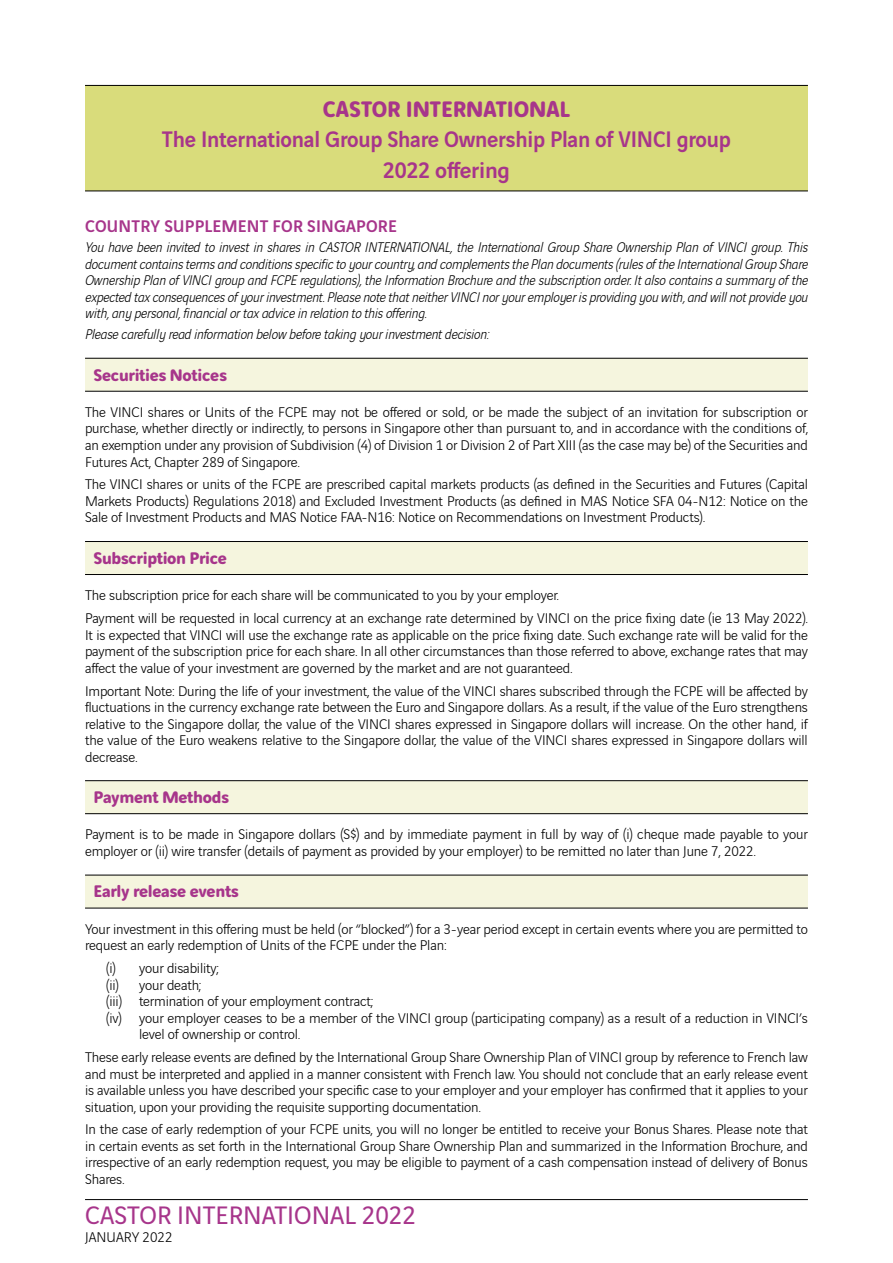
<style>
.page{position:relative;width:893px;height:1263px;background:#fff}
.page>*{position:absolute;margin:0;border:0;box-sizing:border-box;transform-origin:0 0}
.t1{font:27px "Vinci Sans";color:#a7358b}
.t2{font:500 24px/30.8px "Vinci Sans";letter-spacing:-.01em;color:#a7358b;text-align:center;scale:.96 1}
.t3{font:700 24px "Vinci Rounded";letter-spacing:-.01em;color:#a7358b}
.t4{font:700 18px "Vinci Rounded";letter-spacing:-.02em;color:#a7358b}
.t5{font:500 18px "Vinci Sans";letter-spacing:.01em;color:#a7358b}
.t6{font:300 15px/16.5px "Vinci Sans";letter-spacing:-.01em;color:#000;text-align:justify}
.t7{font:italic 300 15px/16.5px "Vinci Sans";letter-spacing:-.01em;color:#000;text-align:justify}
</style>
<div class="page">
<hr style="left:85px;top:1199px;width:723px;height:1px;background:#000">
<div style="left:85px;top:85px;width:723px;height:106px;background:#d9dc7b"></div>
<hr style="left:85px;top:85px;width:723px;height:1px;background:#000">
<hr style="left:85px;top:191px;width:723px;height:1px;background:#000">
<div style="left:85px;top:358px;width:723px;height:33px;background:#f5f5de"></div>
<hr style="left:85px;top:358px;width:723px;height:1px;background:#000">
<hr style="left:85px;top:391px;width:723px;height:1px;background:#000">
<div style="left:85px;top:541px;width:723px;height:33px;background:#f5f5de"></div>
<hr style="left:85px;top:541px;width:723px;height:1px;background:#000">
<hr style="left:85px;top:574px;width:723px;height:1px;background:#000">
<div style="left:85px;top:781px;width:723px;height:33px;background:#f5f5de"></div>
<hr style="left:85px;top:780px;width:723px;height:1px;background:#000">
<hr style="left:85px;top:813px;width:723px;height:1px;background:#000">
<div style="left:85px;top:875px;width:723px;height:33px;background:#f5f5de"></div>
<hr style="left:85px;top:875px;width:723px;height:1px;background:#000">
<hr style="left:85px;top:908px;width:723px;height:1px;background:#000">
<h2 class="t3" style="left:323px;top:91px;width:249px">CASTOR INTERNATIONAL</h2>
<h2 class="t2" style="left:162px;top:122px;width:594px">The International Group Share Ownership Plan of VINCI group<br>2022 offering</h2>
<p class="t5" style="left:85px;top:212px;width:313px">COUNTRY SUPPLEMENT FOR SINGAPORE</p>
<p class="t7" style="left:85px;top:238px;width:724px">You have been invited to invest in shares in CASTOR INTERNATIONAL, the International Group Share Ownership Plan of VINCI group. This document contains terms and conditions specific to your country, and complements the Plan documents (rules of the International Group Share Ownership Plan of VINCI group and FCPE regulations), the Information Brochure and the subscription order. It also contains a summary of the expected tax consequences of your investment. Please note that neither VINCI nor your employer is providing you with, and will not provide you with, any personal, financial or tax advice in relation to this offering.</p>
<p class="t7" style="left:85px;top:325px;width:406px">Please carefully read information below before taking your investment decision:</p>
<p class="t4" style="left:94px;top:361px;width:135px">Securities Notices</p>
<p class="t6" style="left:85px;top:403px;width:724px">The VINCI shares or Units of the FCPE may not be offered or sold, or be made the subject of an invitation for subscription or purchase, whether directly or indirectly, to persons in Singapore other than pursuant to, and in accordance with the conditions of, an exemption under any provision of Subdivision (4) of Division 1 or Division 2 of Part XIII (as the case may be) of the Securities and Futures Act, Chapter 289 of Singapore.</p>
<p class="t6" style="left:85px;top:475px;width:724px">The VINCI shares or units of the FCPE are prescribed capital markets products (as defined in the Securities and Futures (Capital Markets Products) Regulations 2018) and Excluded Investment Products (as defined in MAS Notice SFA 04-N12: Notice on the Sale of Investment Products and MAS Notice FAA-N16: Notice on Recommendations on Investment Products).</p>
<p class="t4" style="left:94px;top:545px;width:135px">Subscription Price</p>
<p class="t6" style="left:85px;top:583px;width:724px;line-height:22.8px">The subscription price for each share will be communicated to you by your employer.<br>Payment will be requested in local currency at an exchange rate determined by VINCI on the price fixing date (ie 13 May 2022).</p>
<p class="t6" style="left:85px;top:625px;width:724px">It is expected that VINCI will use the exchange rate as applicable on the price fixing date. Such exchange rate will be valid for the payment of the subscription price for each share. In all other circumstances than those referred to above, exchange rates that may affect the value of your investment are governed by the market and are not guaranteed.</p>
<p class="t6" style="left:85px;top:681px;width:724px">Important Note: During the life of your investment, the value of the VINCI shares subscribed through the FCPE will be affected by fluctuations in the currency exchange rate between the Euro and Singapore dollars. As a result, if the value of the Euro strengthens relative to the Singapore dollar, the value of the VINCI shares expressed in Singapore dollars will increase. On the other hand, if the value of the Euro weakens relative to the Singapore dollar, the value of the VINCI shares expressed in Singapore dollars will decrease.</p>
<p class="t4" style="left:94px;top:784px;width:137px">Payment Methods</p>
<p class="t6" style="left:85px;top:825px;width:724px">Payment is to be made in Singapore dollars (S$) and by immediate payment in full by way of (i) cheque made payable to your employer or (ii) wire transfer (details of payment as provided by your employer) to be remitted no later than June 7, 2022.</p>
<p class="t4" style="left:94px;top:878px;width:147px">Early release events</p>
<p class="t6" style="left:85px;top:919px;width:724px">Your investment in this offering must be held (or “blocked”) for a 3-year period except in certain events where you are permitted to request an early redemption of Units of the FCPE under the Plan:</p>
<p class="t6" style="left:106px;top:959px;width:114px">(i) your disability;</p>
<p class="t6" style="left:106px;top:975px;width:97px">(ii) your death;</p>
<p class="t6" style="left:106px;top:992px;width:269px">(iii) termination of your employment contract;</p>
<p class="t6" style="left:106px;top:1008px;width:703px">(iv) your employer ceases to be a member of the VINCI group (participating company) as a result of a reduction in VINCI’s</p>
<p class="t6" style="left:139px;top:1025px;width:163px">level of ownership or control.</p>
<p class="t6" style="left:85px;top:1048px;width:724px">These early release events are defined by the International Group Share Ownership Plan of VINCI group by reference to French law and must be interpreted and applied in a manner consistent with French law. You should not conclude that an early release event is available unless you have described your specific case to your employer and your employer has confirmed that it applies to your situation, upon your providing the requisite supporting documentation.</p>
<p class="t6" style="left:85px;top:1120px;width:724px">In the case of early redemption of your FCPE units, you will no longer be entitled to receive your Bonus Shares. Please note that in certain events as set forth in the International Group Share Ownership Plan and summarized in the Information Brochure, and irrespective of an early redemption request, you may be eligible to payment of a cash compensation instead of delivery of Bonus Shares.</p>
<h1 class="t1" style="left:85px;top:1195px;width:332px">CASTOR INTERNATIONAL 2022</h1>
<p class="t6" style="left:85px;top:1228px;width:89px">JANUARY 2022</p>
</div>
